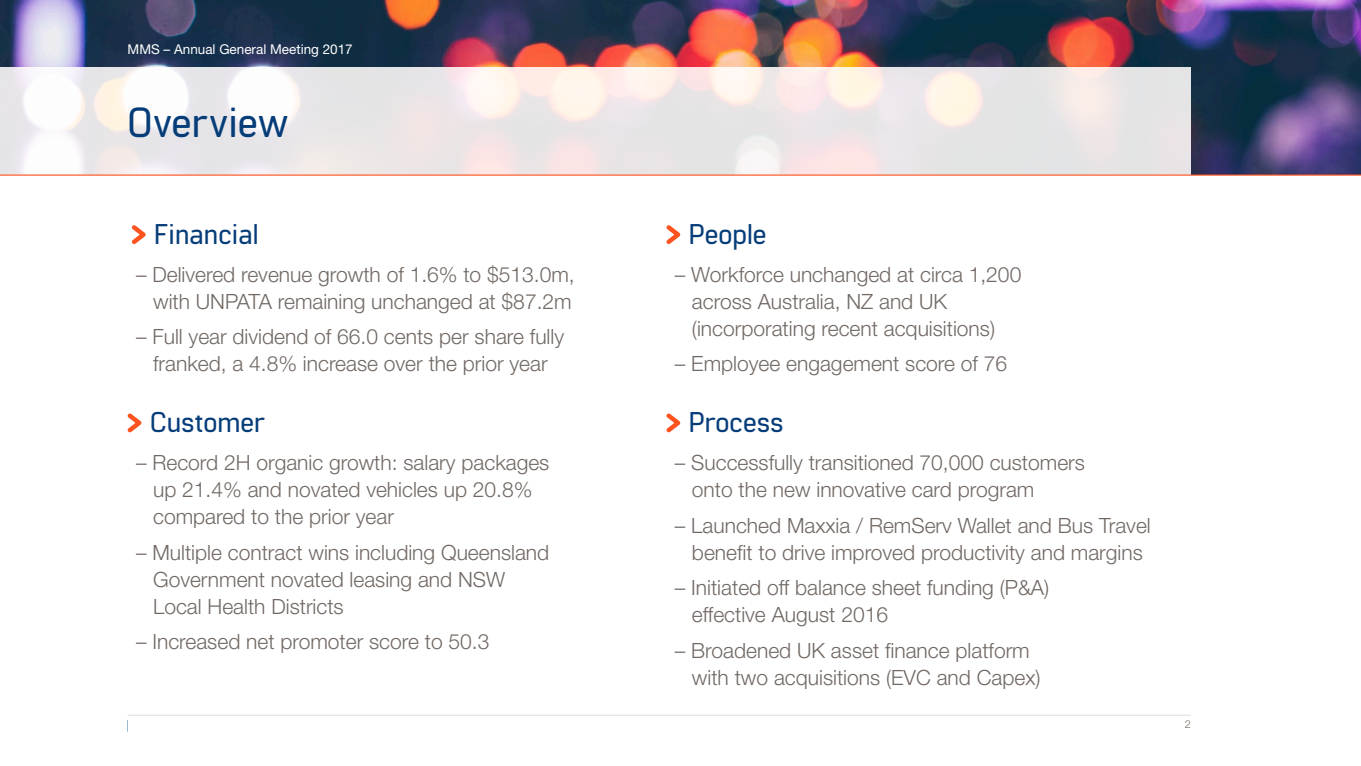
<style>
.page{position:relative;width:1361px;height:766px;background:#fff}
.page>*{position:absolute;margin:0;border:0;box-sizing:border-box;transform-origin:0 0}
.t1{font:600 42px "Manifold CF";color:#063d79}
.t2{font:600 28.5px "Manifold CF";color:#063d79}
.t3{font:300 21px/27px "Helvetica Neue";color:#716863}
.t4{font:13.5px "Helvetica Neue";color:#fff}
.t5{font:300 10.8px "Helvetica Neue";color:#716863}
</style>
<div class="page">
<img style="left:0;top:0;width:1361px;height:174px">
<hr style="left:0;top:174px;width:1361px;height:2px;background:#fc531f">
<hr style="left:128px;top:714px;width:1063px;height:1px;background:#dfdbd9">
<svg style="left:0;top:67px;width:1191px;height:107px;background:#eee9e9"></svg>
<svg style="left:132px;top:225px;width:14px;height:19px"></svg>
<svg style="left:127px;top:413px;width:15px;height:20px"></svg>
<svg style="left:666px;top:225px;width:15px;height:19px"></svg>
<svg style="left:666px;top:413px;width:15px;height:20px"></svg>
<p class="t4" style="left:128px;top:41px;width:227px">MMS – Annual General Meeting 2017</p>
<h1 class="t1" style="left:128px;top:98px;width:163px">Overview</h1>
<h2 class="t2" style="left:154px;top:217px;width:106px">Financial</h2>
<p class="t3" style="left:136px;top:260px;width:440px;text-align:right">– Delivered revenue growth of 1.6% to $513.0m, with UNPATA remaining unchanged at $87.2m</p>
<p class="t3" style="left:136px;top:323px;width:429px;text-align:center">– Full year dividend of 66.0 cents per share fully franked, a 4.8% increase over the prior year</p>
<h2 class="t2" style="left:150px;top:406px;width:117px">Customer</h2>
<p class="t3" style="left:153px;top:448px;width:398px;text-indent:-17px">– Record 2H organic growth: salary packages up 21.4% and novated vehicles up 20.8% compared to the prior year</p>
<p class="t3" style="left:153px;top:538px;width:398px;text-indent:-17px">– Multiple contract wins including Queensland<br>Government novated leasing and NSW<br>Local Health Districts</p>
<p class="t3" style="left:136px;top:627px;width:355px">– Increased net promoter score to 50.3</p>
<h2 class="t2" style="left:689px;top:217px;width:79px">People</h2>
<p class="t3" style="left:692px;top:260px;width:331px;text-indent:-17px">– Workforce unchanged at circa 1,200 across Australia, NZ and UK (incorporating recent acquisitions)</p>
<p class="t3" style="left:675px;top:350px;width:334px">– Employee engagement score of 76</p>
<h2 class="t2" style="left:689px;top:406px;width:96px">Process</h2>
<p class="t3" style="left:692px;top:448px;width:394px;text-indent:-17px">– Successfully transitioned 70,000 customers onto the new innovative card program</p>
<p class="t3" style="left:675px;top:511px;width:477px;text-align:center">– Launched Maxxia / RemServ Wallet and Bus Travel benefit to drive improved productivity and margins</p>
<p class="t3" style="left:692px;top:573px;width:359px;text-indent:-17px">– Initiated off balance sheet funding (P&amp;A) effective August 2016</p>
<p class="t3" style="left:692px;top:636px;width:350px;text-indent:-17px">– Broadened UK asset finance platform with two acquisitions (EVC and Capex)</p>
<p class="t5" style="left:1185px;top:717px;width:8px">2</p>
</div>
